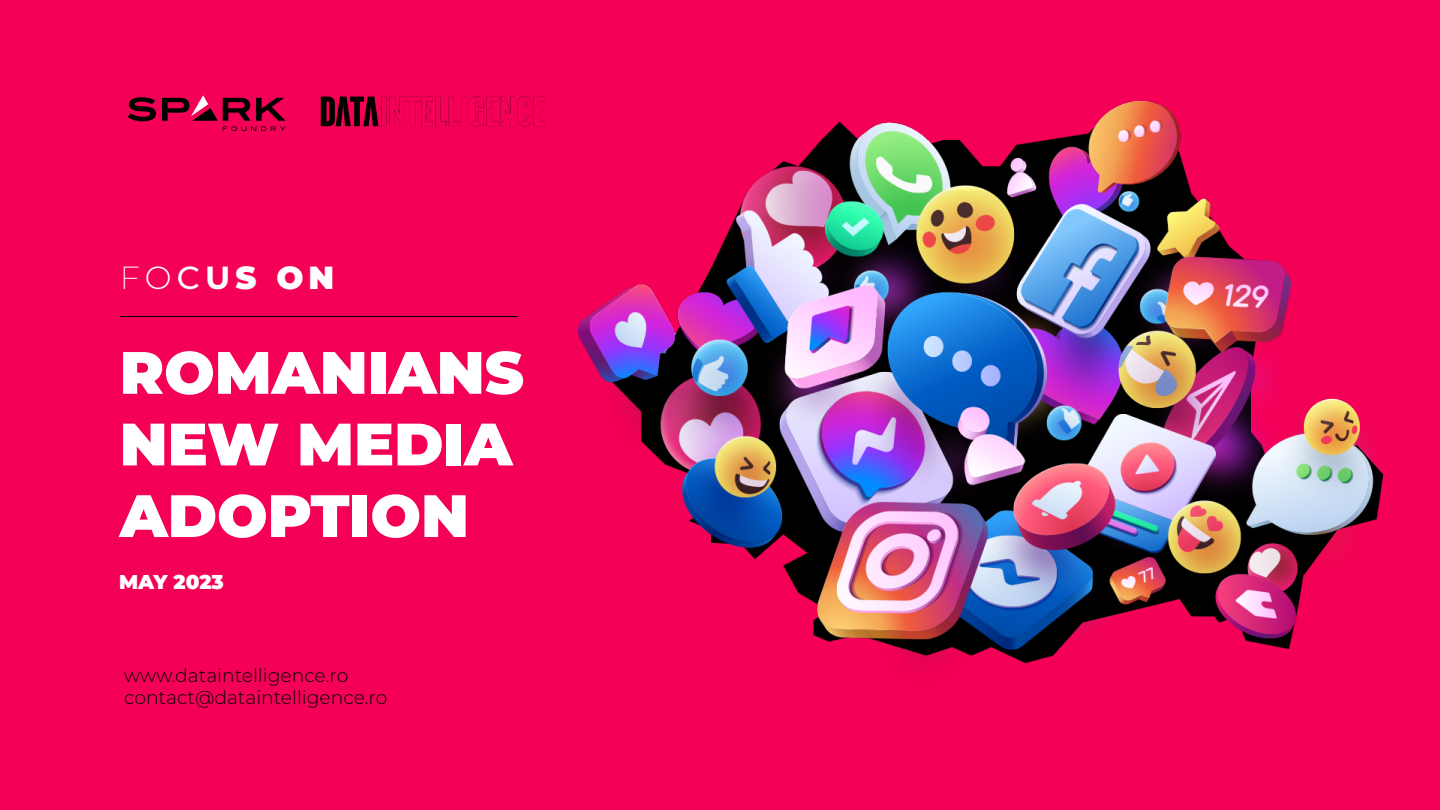
<style>
.page{position:relative;width:1440px;height:810px;background:#f50057}
.page>*{position:absolute;margin:0;border:0;box-sizing:border-box;transform-origin:0 0}
.t1{font:900 59.7px/71.6px "Montserrat";color:#fff}
.t2{font:900 32.03px "Montserrat";color:#fff}
.t3{font:900 20.02px "Montserrat";color:#fff}
.t4{font:300 18.75px/22.5px "Montserrat";color:#000}
.s1{font-weight:200}
.s2{font-weight:300}
.s3{font-weight:500}
.s4{font-weight:700}
</style>
<div class="page">
<svg style="left:128px;top:97px;width:28px;height:24px"></svg>
<svg style="left:162px;top:95px;width:124px;height:36px"></svg>
<hr style="left:120px;top:316px;width:397px;height:1px;background:#000">
<img style="left:578px;top:101px;width:806px;height:565px">
<svg style="left:321px;top:96px;width:225px;height:31px"></svg>
<h2 class="t2" style="left:120px;top:254px;width:216px"><span class="s1">F</span><span class="s2">O</span><span class="s3">C</span><span class="s4">U</span>S ON</h2>
<h1 class="t1" style="left:120px;top:333px;width:406px">ROMANIANS<br>NEW MEDIA<br>ADOPTION</h1>
<p class="t3" style="left:119px;top:567px;width:106px">MAY 2023</p>
<p class="t4" style="left:124px;top:663px;width:265px">www.dataintelligence.ro contact@dataintelligence.ro</p>
</div>
